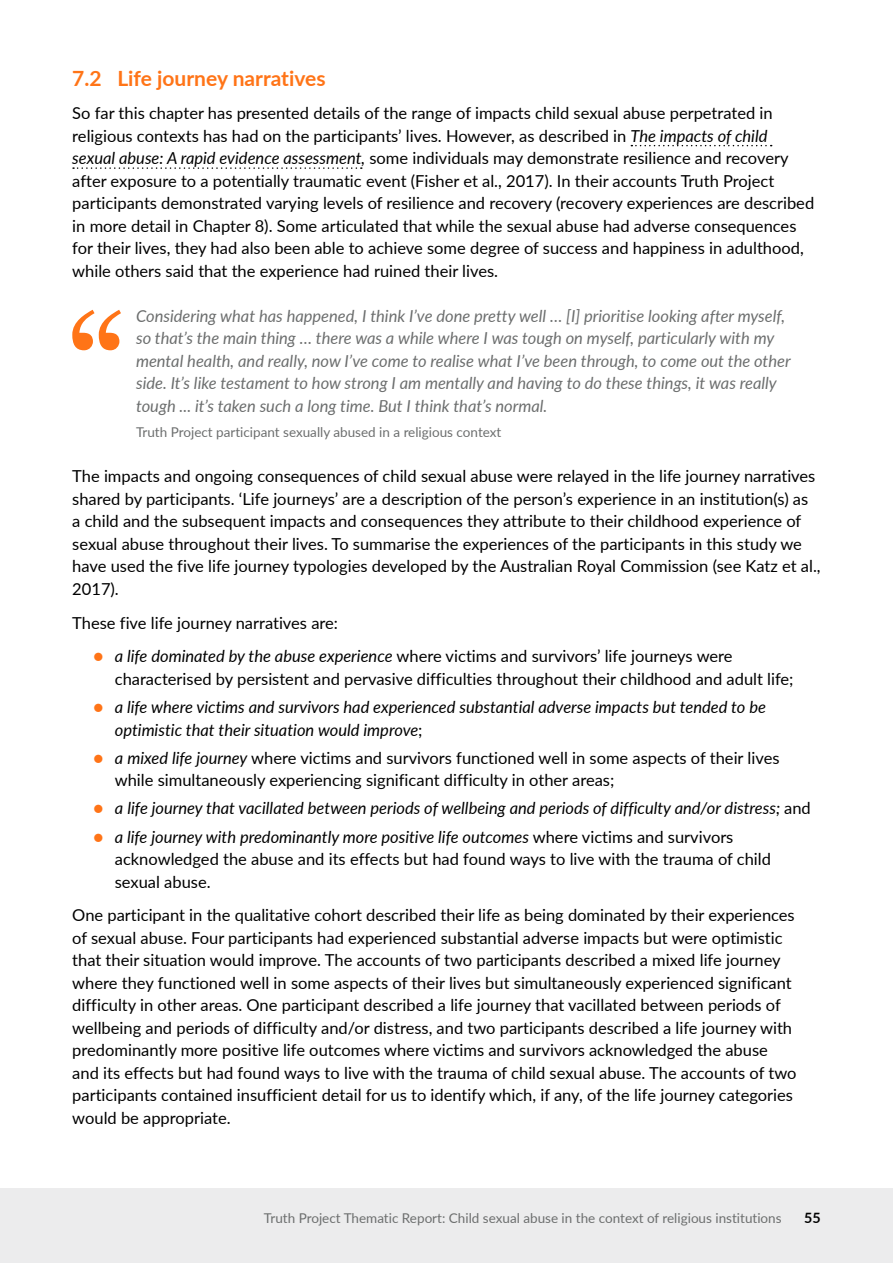
<style>
.page{position:relative;width:893px;height:1263px;background:#fff}
.page>*{position:absolute;margin:0;border:0;box-sizing:border-box;transform-origin:0 0}
.t1{font:700 21px "Lato";color:#ff7417}
.t2{font:16.5px/22.5px "Lato";color:#000}
.t3{font:italic 16.5px/22.5px "Lato";color:#6c6e6e}
.t4{font:italic 16.5px/22.5px "Lato";color:#000}
.t5{font:700 14.25px "Lato";color:#000}
.t6{font:13.5px "Lato";color:#6c6e6e}
.s1{font-style:italic}
.s2{font-weight:700;color:#ff7417}
.s3{font-weight:700;font-style:normal;color:#ff7417}
.s4{font-style:normal}
</style>
<div class="page">
<div style="left:0;top:1188px;width:893px;height:75px;background:#ececed"></div>
<svg style="left:73px;top:167px;width:289px;height:2px"></svg>
<svg style="left:631px;top:145px;width:141px;height:1px"></svg>
<svg style="left:72px;top:310px;width:49px;height:40px"></svg>
<h3 class="t1" style="left:72px;top:63px;width:255px">7.2 Life journey narratives</h3>
<p class="t2" style="left:72px;top:101px;width:718px">So far this chapter has presented details of the range of impacts child sexual abuse perpetrated in religious contexts has had on the participants’ lives. However, as described in <span class="s1">The impacts of child sexual abuse: A rapid evidence assessment,</span> some individuals may demonstrate resilience and recovery</p>
<p class="t2" style="left:72px;top:169px;width:743px">after exposure to a potentially traumatic event (Fisher et al., 2017). In their accounts Truth Project participants demonstrated varying levels of resilience and recovery (recovery experiences are described</p>
<p class="t2" style="left:72px;top:214px;width:733px">in more detail in Chapter 8). Some articulated that while the sexual abuse had adverse consequences for their lives, they had also been able to achieve some degree of success and happiness in adulthood, while others said that the experience had ruined their lives.</p>
<p class="t3" style="left:136px;top:304px;width:656px">Considering what has happened, I think I’ve done pretty well … [I] prioritise looking after myself, so that’s the main thing … there was a while where I was tough on myself, particularly with my mental health, and really, now I’ve come to realise what I’ve been through, to come out the other side. It’s like testament to how strong I am mentally and having to do these things, it was really tough ... it’s taken such a long time. But I think that’s normal.</p>
<p class="t6" style="left:136px;top:423px;width:367px">Truth Project participant sexually abused in a religious context</p>
<p class="t2" style="left:72px;top:464px;width:745px">The impacts and ongoing consequences of child sexual abuse were relayed in the life journey narratives</p>
<p class="t2" style="left:72px;top:487px;width:737px">shared by participants. ‘Life journeys’ are a description of the person’s experience in an institution(s) as</p>
<p class="t2" style="left:72px;top:509px;width:731px">a child and the subsequent impacts and consequences they attribute to their childhood experience of sexual abuse throughout their lives. To summarise the experiences of the participants in this study we</p>
<p class="t2" style="left:72px;top:554px;width:750px">have used the five life journey typologies developed by the Australian Royal Commission (see Katz et al.,</p>
<p class="t2" style="left:72px;top:577px;width:48px">2017).</p>
<p class="t2" style="left:72px;top:611px;width:267px">These five life journey narratives are:</p>
<p class="t2" style="left:115px;top:644px;width:680px;text-indent:-21px"><span class="s2">●</span> <span class="s1">a life dominated by the abuse experience</span> where victims and survivors’ life journeys were characterised by persistent and pervasive difficulties throughout their childhood and adult life;</p>
<p class="t4" style="left:115px;top:695px;width:653px;text-indent:-21px"><span class="s3">●</span> a life where victims and survivors had experienced substantial adverse impacts but tended to be optimistic that their situation would improve<span class="s4">;</span></p>
<p class="t2" style="left:115px;top:746px;width:666px;text-indent:-21px"><span class="s2">●</span> <span class="s1">a mixed life journey</span> where victims and survivors functioned well in some aspects of their lives while simultaneously experiencing significant difficulty in other areas;</p>
<p class="t4" style="left:94px;top:796px;width:719px"><span class="s3">●</span> a life journey that vacillated between periods of wellbeing and periods of difficulty and/or distress; <span class="s4">and</span></p>
<p class="t2" style="left:115px;top:824px;width:658px;text-indent:-21px"><span class="s2">●</span> <span class="s1">a life journey with predominantly more positive life outcomes</span> where victims and survivors acknowledged the abuse and its effects but had found ways to live with the trauma of child sexual abuse.</p>
<p class="t2" style="left:72px;top:903px;width:724px">One participant in the qualitative cohort described their life as being dominated by their experiences of sexual abuse. Four participants had experienced substantial adverse impacts but were optimistic that their situation would improve. The accounts of two participants described a mixed life journey where they functioned well in some aspects of their lives but simultaneously experienced significant difficulty in other areas. One participant described a life journey that vacillated between periods of</p>
<p class="t2" style="left:72px;top:1016px;width:721px">wellbeing and periods of difficulty and/or distress, and two participants described a life journey with</p>
<p class="t2" style="left:72px;top:1038px;width:726px">predominantly more positive life outcomes where victims and survivors acknowledged the abuse and its effects but had found ways to live with the trauma of child sexual abuse. The accounts of two participants contained insufficient detail for us to identify which, if any, of the life journey categories would be appropriate.</p>
<p class="t6" style="left:264px;top:1208px;width:519px">Truth Project Thematic Report: Child sexual abuse in the context of religious institutions</p>
<p class="t5" style="left:804px;top:1207px;width:18px">55</p>
</div>
